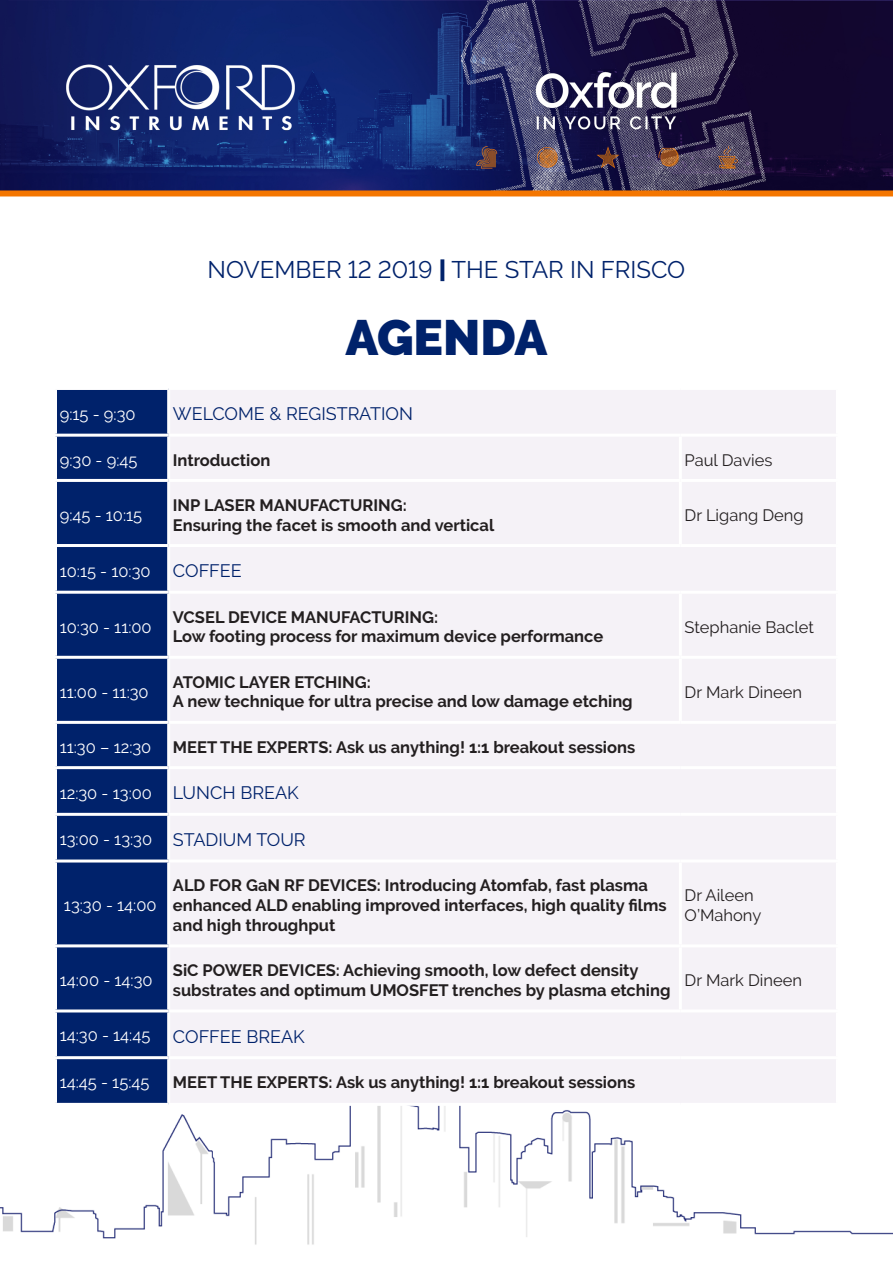
<style>
.page{position:relative;width:893px;height:1263px;background:#fff}
.page>*{position:absolute;margin:0;border:0;box-sizing:border-box;transform-origin:0 0}
.t1{font:900 49.5px "Raleway";color:#00226b}
.t2{font:24px "Raleway";color:#00226b}
.t3{font:18px "Raleway";color:#00226b}
.t4{font:700 16.5px/19.8px "Raleway";color:#231f20}
.t5{font:16.5px "Raleway";color:#fff}
.t6{font:16.5px/19.8px "Raleway";color:#231f20}
.s1{font-weight:900}
</style>
<div class="page">
<img style="left:0;top:0;width:893px;height:190px">
<img style="left:0;top:1106px;width:893px;height:139px">
<img style="left:54px;top:54px;width:252px;height:87px">
<div style="left:57px;top:390px;width:110px;height:713px;background:#00226b"></div>
<div style="left:170px;top:390px;width:666px;height:713px;background:#f5f2f7"></div>
<hr style="left:54px;top:434px;width:115px;height:3px;background:#fff">
<hr style="left:169px;top:434px;width:511px;height:3px;background:#fff">
<hr style="left:680px;top:434px;width:159px;height:3px;background:#fff">
<hr style="left:679px;top:437px;width:3px;height:42px;background:#fff">
<hr style="left:54px;top:479px;width:115px;height:3px;background:#fff">
<hr style="left:169px;top:479px;width:511px;height:3px;background:#fff">
<hr style="left:680px;top:479px;width:159px;height:3px;background:#fff">
<hr style="left:679px;top:482px;width:3px;height:62px;background:#fff">
<hr style="left:54px;top:544px;width:115px;height:3px;background:#fff">
<hr style="left:169px;top:544px;width:511px;height:3px;background:#fff">
<hr style="left:680px;top:544px;width:159px;height:3px;background:#fff">
<hr style="left:54px;top:591px;width:115px;height:3px;background:#fff">
<hr style="left:169px;top:591px;width:511px;height:3px;background:#fff">
<hr style="left:680px;top:591px;width:159px;height:3px;background:#fff">
<hr style="left:679px;top:594px;width:3px;height:62px;background:#fff">
<hr style="left:54px;top:656px;width:115px;height:3px;background:#fff">
<hr style="left:169px;top:656px;width:511px;height:3px;background:#fff">
<hr style="left:680px;top:656px;width:159px;height:3px;background:#fff">
<hr style="left:679px;top:659px;width:3px;height:62px;background:#fff">
<hr style="left:54px;top:721px;width:115px;height:3px;background:#fff">
<hr style="left:169px;top:721px;width:511px;height:3px;background:#fff">
<hr style="left:680px;top:721px;width:159px;height:3px;background:#fff">
<hr style="left:54px;top:766px;width:115px;height:3px;background:#fff">
<hr style="left:169px;top:766px;width:511px;height:3px;background:#fff">
<hr style="left:680px;top:766px;width:159px;height:3px;background:#fff">
<hr style="left:54px;top:813px;width:115px;height:3px;background:#fff">
<hr style="left:169px;top:813px;width:511px;height:3px;background:#fff">
<hr style="left:680px;top:813px;width:159px;height:3px;background:#fff">
<hr style="left:54px;top:859px;width:115px;height:3px;background:#fff">
<hr style="left:169px;top:859px;width:511px;height:3px;background:#fff">
<hr style="left:680px;top:859px;width:159px;height:3px;background:#fff">
<hr style="left:679px;top:862px;width:3px;height:82px;background:#fff">
<hr style="left:54px;top:944px;width:115px;height:3px;background:#fff">
<hr style="left:169px;top:944px;width:511px;height:3px;background:#fff">
<hr style="left:680px;top:944px;width:159px;height:3px;background:#fff">
<hr style="left:679px;top:947px;width:3px;height:62px;background:#fff">
<hr style="left:54px;top:1009px;width:115px;height:3px;background:#fff">
<hr style="left:169px;top:1009px;width:511px;height:3px;background:#fff">
<hr style="left:680px;top:1009px;width:159px;height:3px;background:#fff">
<hr style="left:54px;top:1056px;width:115px;height:3px;background:#fff">
<hr style="left:169px;top:1056px;width:511px;height:3px;background:#fff">
<hr style="left:680px;top:1056px;width:159px;height:3px;background:#fff">
<div style="left:0;top:190px;width:893px;height:6px;background:#f47600"></div>
<p class="t2" style="left:208px;top:256px;width:479px">NOVEMBER 12 2019 <span class="s1">|</span> THE STAR IN FRISCO</p>
<p class="t1" style="left:345px;top:309px;width:204px">AGENDA</p>
<p class="t5" style="left:60px;top:404px;width:77px">9:15 - 9:30</p>
<p class="t3" style="left:173px;top:403px;width:242px">WELCOME &amp; REGISTRATION</p>
<p class="t5" style="left:60px;top:450px;width:79px">9:30 - 9:45</p>
<p class="t4" style="left:173px;top:450px;width:99px">Introduction</p>
<p class="t6" style="left:685px;top:450px;width:89px">Paul Davies</p>
<p class="t5" style="left:60px;top:505px;width:84px">9:45 - 10:15</p>
<p class="t4" style="left:173px;top:495px;width:323px">INP LASER MANUFACTURING:<br>Ensuring the facet is smooth and vertical</p>
<p class="t6" style="left:685px;top:505px;width:121px">Dr Ligang Deng</p>
<p class="t5" style="left:60px;top:561px;width:92px">10:15 - 10:30</p>
<p class="t3" style="left:173px;top:560px;width:70px">COFFEE</p>
<p class="t5" style="left:60px;top:617px;width:93px">10:30 - 11:00</p>
<p class="t4" style="left:173px;top:607px;width:432px">VCSEL DEVICE MANUFACTURING:<br>Low footing process for maximum device performance</p>
<p class="t6" style="left:685px;top:617px;width:131px">Stephanie Baclet</p>
<p class="t5" style="left:60px;top:682px;width:90px">11:00 - 11:30</p>
<p class="t4" style="left:173px;top:672px;width:461px">ATOMIC LAYER ETCHING:<br>A new technique for ultra precise and low damage etching</p>
<p class="t6" style="left:685px;top:682px;width:119px">Dr Mark Dineen</p>
<p class="t5" style="left:60px;top:737px;width:93px">11:30 – 12:30</p>
<p class="t4" style="left:173px;top:737px;width:464px">MEET THE EXPERTS: Ask us anything! 1:1 breakout sessions</p>
<p class="t5" style="left:60px;top:783px;width:94px">12:30 - 13:00</p>
<p class="t3" style="left:173px;top:783px;width:127px">LUNCH BREAK</p>
<p class="t5" style="left:60px;top:830px;width:94px">13:00 - 13:30</p>
<p class="t3" style="left:173px;top:829px;width:134px">STADIUM TOUR</p>
<p class="t5" style="left:64px;top:896px;width:94px">13:30 - 14:00</p>
<p class="t5" style="left:60px;top:971px;width:94px">14:00 - 14:30</p>
<p class="t4" style="left:173px;top:876px;width:495px">ALD FOR GaN RF DEVICES: Introducing Atomfab, fast plasma enhanced ALD enabling improved interfaces, high quality films and high throughput</p>
<p class="t6" style="left:685px;top:885px;width:78px">Dr Aileen<br>O’Mahony</p>
<p class="t4" style="left:173px;top:961px;width:499px">SiC POWER DEVICES: Achieving smooth, low defect density substrates and optimum UMOSFET trenches by plasma etching</p>
<p class="t6" style="left:685px;top:970px;width:119px">Dr Mark Dineen</p>
<p class="t5" style="left:60px;top:1026px;width:92px">14:30 - 14:45</p>
<p class="t3" style="left:173px;top:1026px;width:133px">COFFEE BREAK</p>
<p class="t5" style="left:60px;top:1073px;width:91px">14:45 - 15:45</p>
<p class="t4" style="left:173px;top:1072px;width:464px">MEET THE EXPERTS: Ask us anything! 1:1 breakout sessions</p>
</div>
